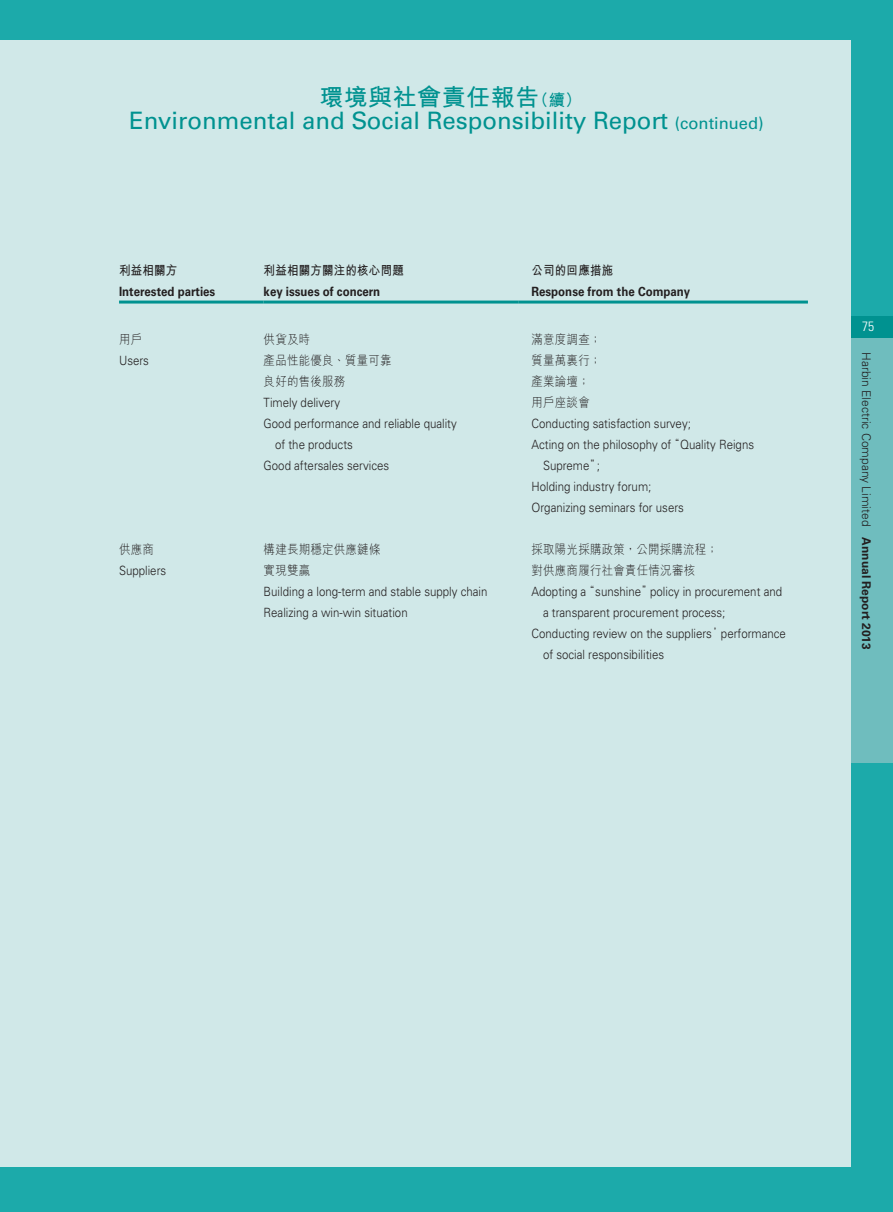
<style>
.page{position:relative;width:893px;height:1212px;background:#1caaaa}
.page>*{position:absolute;margin:0;border:0;box-sizing:border-box;transform-origin:0 0}
.t1{font:24px "Univers LT Std";color:#009290}
.t2{font:700 24px "M Hei HK";letter-spacing:.02em;color:#009290}
.t3{font:300 condensed 13.5px "Univers LT Std";color:#fff}
.t4{font:300 12.75px/21px "Univers LT Std";color:#231f20;scale:.9 1}
.t5{font:300 12.75px/21px "M Hei HK";letter-spacing:.02em;color:#231f20;scale:.9 1}
.t6{font:700 12.75px "Univers LT Std";color:#231f20;scale:.9 1}
.t7{font:700 12.75px "M Hei HK";letter-spacing:.02em;color:#231f20;scale:.9 1}
.t8{font:300 12px "Univers LT Std";color:#231f20}
.s1{font-size:16.5px}
.s2{font-family:"M Hei HK"}
.s3{font-weight:700}
</style>
<div class="page">
<div style="left:849px;top:316px;width:44px;height:447px;background:#6fbdbe"></div>
<div style="left:849px;top:316px;width:44px;height:21px;background:#009290"></div>
<div style="left:0;top:40px;width:850px;height:1126px;background:#d0e8e8"></div>
<hr style="left:119px;top:301px;width:145px;height:3px;background:#009290">
<hr style="left:264px;top:301px;width:255px;height:3px;background:#009290">
<hr style="left:519px;top:301px;width:289px;height:3px;background:#009290">
<h1 class="t2" style="left:319px;top:80px;width:264px">環境與社會責任報告<span class="s1">（續）</span></h1>
<h1 class="t1" style="left:129px;top:106px;width:636px">Environmental and Social Responsibility Report <span class="s1">(continued)</span></h1>
<p class="t7" style="left:119px;top:261px;width:66px">利益相關方</p>
<p class="t7" style="left:264px;top:261px;width:157px">利益相關方關注的核心問題</p>
<p class="t7" style="left:531px;top:261px;width:92px">公司的回應措施</p>
<p class="t6" style="left:119px;top:284px;width:108px">Interested parties</p>
<p class="t6" style="left:264px;top:284px;width:131px">key issues of concern</p>
<p class="t6" style="left:531px;top:284px;width:178px">Response from the Company</p>
<p class="t5" style="left:119px;top:329px;width:27px">用戶</p>
<p class="t4" style="left:119px;top:350px;width:35px">Users</p>
<p class="t5" style="left:531px;top:329px;width:79px">滿意度調查；質量萬裏行；產業論壇；用戶座談會</p>
<p class="t4" style="left:531px;top:413px;width:179px">Conducting satisfaction survey;</p>
<p class="t4" style="left:531px;top:434px;width:249px">Acting on the philosophy of<span class="s2">“</span>Quality Reigns</p>
<p class="t4" style="left:543px;top:455px;width:66px">Supreme<span class="s2">”</span>;</p>
<p class="t4" style="left:531px;top:476px;width:135px">Holding industry forum;</p>
<p class="t4" style="left:531px;top:497px;width:171px">Organizing seminars for users</p>
<p class="t5" style="left:264px;top:329px;width:144px">供貨及時<br>產品性能優良、質量可靠良好的售後服務</p>
<p class="t4" style="left:264px;top:392px;width:87px">Timely delivery</p>
<p class="t4" style="left:264px;top:413px;width:216px">Good performance and reliable quality</p>
<p class="t4" style="left:275px;top:434px;width:88px">of the products</p>
<p class="t4" style="left:264px;top:455px;width:141px">Good aftersales services</p>
<p class="t5" style="left:119px;top:539px;width:40px">供應商</p>
<p class="t4" style="left:119px;top:560px;width:54px">Suppliers</p>
<p class="t5" style="left:264px;top:539px;width:131px">構建長期穩定供應鏈條實現雙贏</p>
<p class="t4" style="left:264px;top:581px;width:250px">Building a long-term and stable supply chain<br>Realizing a win-win situation</p>
<p class="t5" style="left:531px;top:539px;width:209px">採取陽光採購政策，公開採購流程；對供應商履行社會責任情況審核</p>
<p class="t4" style="left:531px;top:581px;width:280px">Adopting a<span class="s2">“</span>sunshine<span class="s2">”</span>policy in procurement and</p>
<p class="t4" style="left:543px;top:602px;width:204px">a transparent procurement process;</p>
<p class="t4" style="left:531px;top:623px;width:284px">Conducting review on the suppliers<span class="s2">’</span>performance</p>
<p class="t4" style="left:543px;top:644px;width:136px">of social responsibilities</p>
<p class="t3" style="left:862px;top:318px;width:13px">75</p>
<p class="t8" style="left:873px;top:352px;width:299px;rotate:90deg">Harbin Electric Company Limited <span class="s3">Annual Report 2013</span></p>
</div>
